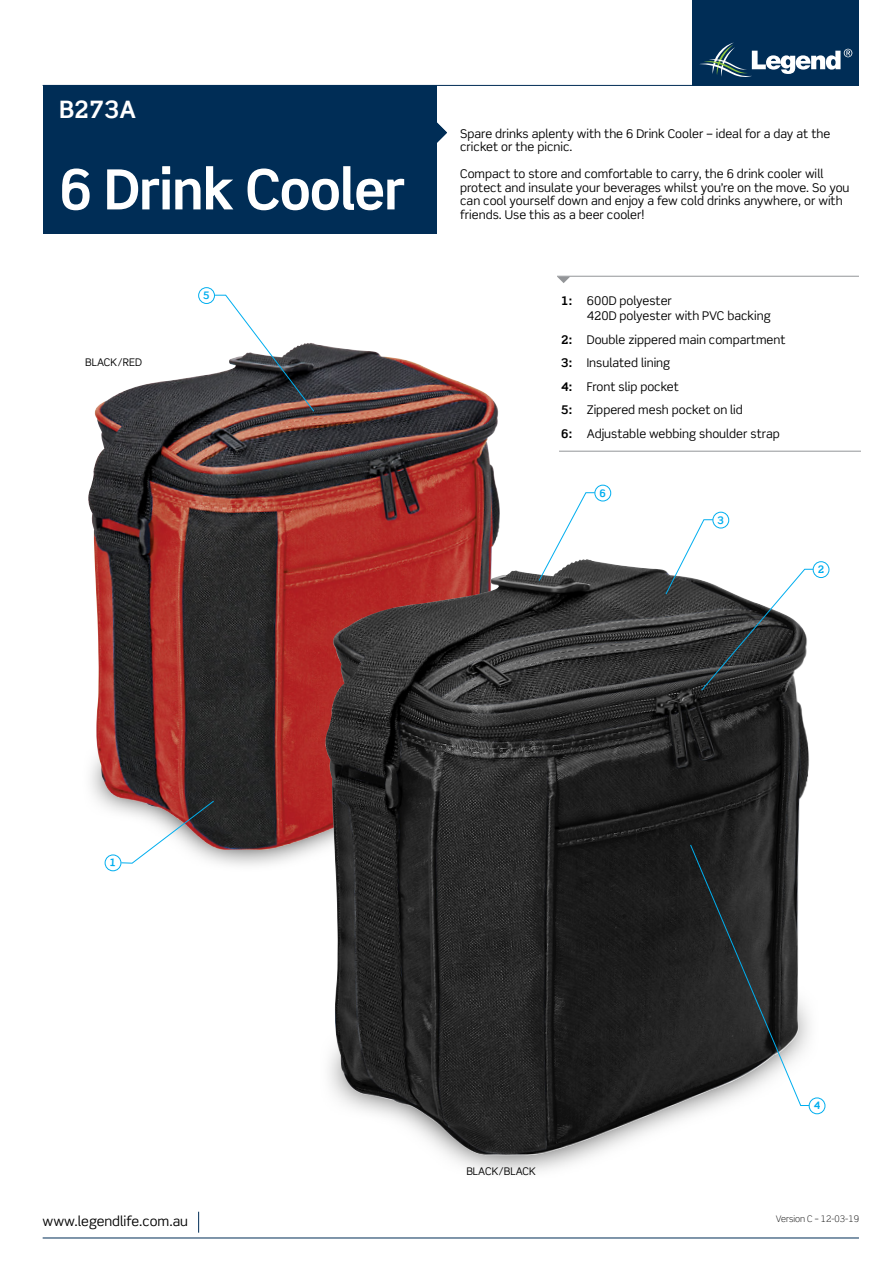
<style>
.page{position:relative;width:893px;height:1263px;background:#fff}
.page>*{position:absolute;margin:0;border:0;box-sizing:border-box;transform-origin:0 0}
.t1{font:700 55.5px "Scene Std";letter-spacing:-.02em;color:#fff}
.t2{font:700 24px "Scene Std";color:#fff}
.t3{font:13.5px "Scene Std";color:#000}
.t4{font:12px/23.5px "Scene Std";color:#000}
.t5{font:10.5px "Scene Std";color:#000}
.t6{font:700 10.35px "Scene Std";color:#00aeef}
.t7{font:300 9px "Scene Std";color:#000}
.s1{font-weight:700}
</style>
<div class="page">
<svg style="left:104px;top:851px;width:210px;height:21px"></svg>
<img style="left:88px;top:344px;width:412px;height:507px">
<svg style="left:449px;top:1099px;width:370px;height:74px"></svg>
<img style="left:321px;top:559px;width:490px;height:597px">
<div style="left:693px;top:0;width:166px;height:86px;background:#002d56"></div>
<hr style="left:557px;top:276px;width:302px;height:1px;background:#939598">
<hr style="left:43px;top:85px;width:816px;height:1px;background:#002d56">
<hr style="left:43px;top:1237px;width:816px;height:1px;background:#002d56">
<hr style="left:559px;top:451px;width:302px;height:1px;background:#939598">
<svg style="left:198px;top:1212px;width:1px;height:21px"></svg>
<svg style="left:557px;top:277px;width:13px;height:6px"></svg>
<svg style="left:436px;top:122px;width:11px;height:21px"></svg>
<div style="left:43px;top:85px;width:393px;height:149px;background:#002d56"></div>
<svg style="left:699px;top:43px;width:153px;height:34px"></svg>
<div style="left:105px;top:854px;width:16px;height:17px;border:1px solid #00aeef;border-radius:50%"></div>
<svg style="left:121px;top:800px;width:94px;height:64px"></svg>
<div style="left:198px;top:287px;width:17px;height:17px;border:1px solid #00aeef;border-radius:50%"></div>
<svg style="left:214px;top:294px;width:101px;height:118px"></svg>
<div style="left:712px;top:512px;width:17px;height:16px;border:1px solid #00aeef;border-radius:50%"></div>
<div style="left:594px;top:485px;width:17px;height:16px;border:1px solid #00aeef;border-radius:50%"></div>
<svg style="left:538px;top:492px;width:58px;height:89px"></svg>
<div style="left:813px;top:561px;width:16px;height:17px;border:1px solid #00aeef;border-radius:50%"></div>
<svg style="left:665px;top:519px;width:149px;height:172px"></svg>
<div style="left:809px;top:1097px;width:16px;height:17px;border:1px solid #00aeef;border-radius:50%"></div>
<svg style="left:690px;top:844px;width:120px;height:262px"></svg>
<svg style="left:111px;top:859px;width:4px;height:7px"></svg>
<h2 class="t2" style="left:59px;top:95px;width:79px">B273A</h2>
<h1 class="t1" style="left:59px;top:155px;width:348px">6 Drink Cooler</h1>
<p class="t5" style="left:85px;top:356px;width:58px">BLACK/RED</p>
<p class="t6" style="left:203px;top:289px;width:8px">5</p>
<p class="t4" style="left:460px;top:126px;width:372px;line-height:13.5px">Spare drinks aplenty with the 6 Drink Cooler – ideal for a day at the cricket or the picnic.</p>
<p class="t4" style="left:460px;top:167px;width:391px;line-height:13.5px">Compact to store and comfortable to carry, the 6 drink cooler will protect and insulate your beverages whilst you’re on the move. So you can cool yourself down and enjoy a few cold drinks anywhere, or with friends. Use this as a beer cooler!</p>
<p class="t4" style="left:587px;top:293px;width:185px;line-height:15px;text-indent:-26px"><span class="s1">1:</span> 600D polyester<br>420D polyester with PVC backing</p>
<p class="t4" style="left:561px;top:328px;width:226px"><span class="s1">2:</span> Double zippered main compartment<br><span class="s1">3:</span> Insulated lining<br><span class="s1">4:</span> Front slip pocket<br><span class="s1">5:</span> Zippered mesh pocket on lid<br><span class="s1">6:</span> Adjustable webbing shoulder strap</p>
<p class="t6" style="left:600px;top:486px;width:8px">6</p>
<p class="t6" style="left:718px;top:513px;width:8px">3</p>
<p class="t6" style="left:818px;top:563px;width:8px">2</p>
<p class="t5" style="left:466px;top:1164px;width:71px">BLACK/BLACK</p>
<p class="t6" style="left:814px;top:1099px;width:8px">4</p>
<p class="t3" style="left:43px;top:1213px;width:147px">www.legendlife.com.au</p>
<p class="t7" style="left:776px;top:1213px;width:84px">Version C – 12-03-19</p>
</div>
